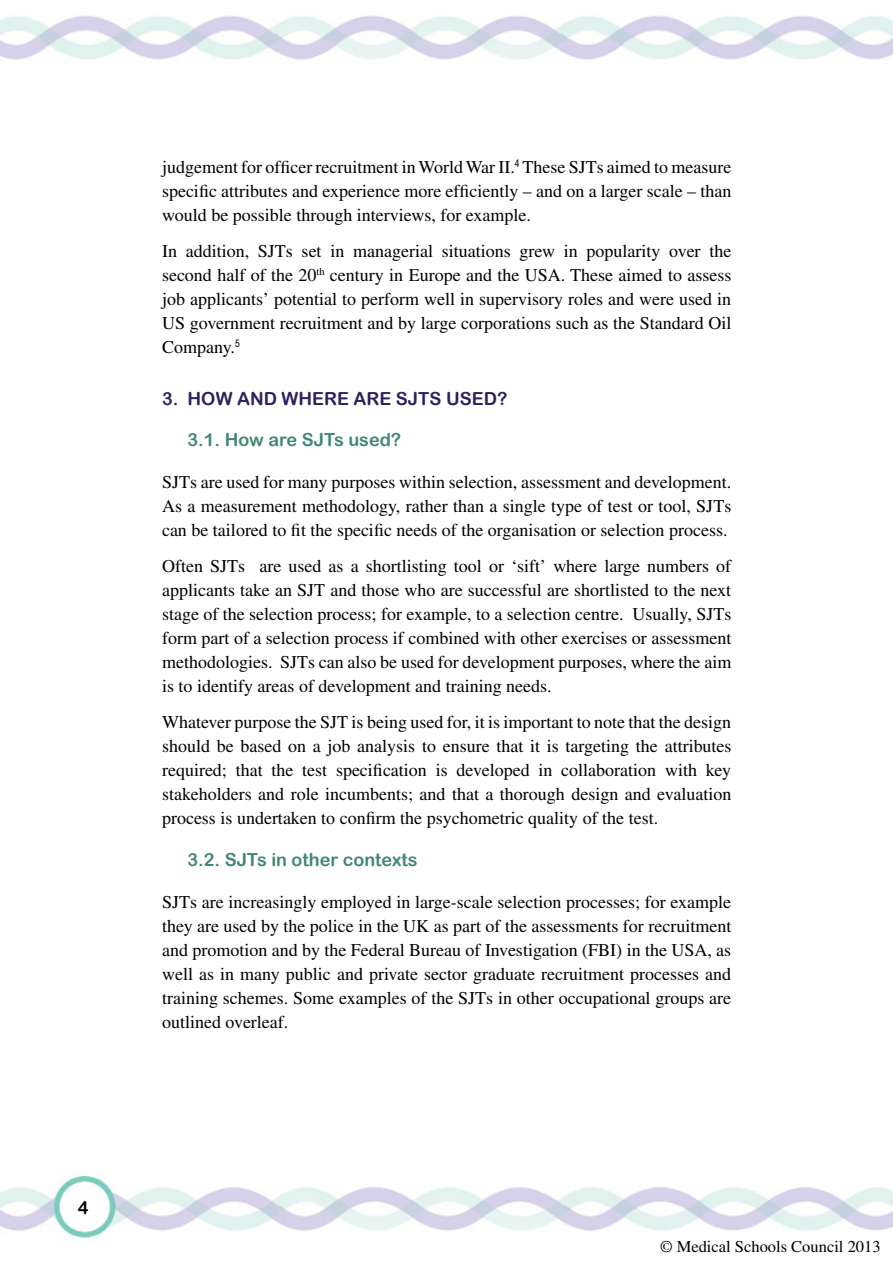
<style>
.page{position:relative;width:893px;height:1263px;background:#fff}
.page>*{position:absolute;margin:0;border:0;box-sizing:border-box;transform-origin:0 0}
.t1{font:18px/24px "Times LT Std";color:#000;text-align:justify}
.t2{font:18px "Arial Rounded MT Bold";color:#428775}
.t3{font:18px "Arial Rounded MT Bold";color:#29245e}
.t4{font:18px "Arial Rounded MT Bold";color:#000}
.t5{font:16.5px "Times LT Std";color:#000}
</style>
<div class="page">
<img style="left:0;top:15px;width:893px;height:1223px">
<p class="t4" style="left:78px;top:1197px;width:12px">4</p>
<p class="t1" style="left:162px;top:155px;width:571px">judgement for officer recruitment in World War II.<sup>4</sup> These SJTs aimed to measure specific attributes and experience more efficiently – and on a larger scale – than would be possible through interviews, for example.</p>
<p class="t1" style="left:162px;top:239px;width:571px">In addition, SJTs set in managerial situations grew in popularity over the second half of the 20<sup>th</sup> century in Europe and the USA. These aimed to assess job applicants’ potential to perform well in supervisory roles and were used in US government recruitment and by large corporations such as the Standard Oil Company.<sup>5</sup></p>
<p class="t3" style="left:162px;top:388px;width:163px">3. How and where</p>
<p class="t3" style="left:353px;top:388px;width:14px">are</p>
<p class="t3" style="left:396px;top:388px;width:113px">SJTS used?</p>
<p class="t2" style="left:188px;top:429px;width:215px">3.1. How are SJTs used?</p>
<p class="t1" style="left:162px;top:470px;width:571px">SJTs are used for many purposes within selection, assessment and development.<br>As a measurement methodology, rather than a single type of test or tool, SJTs can be tailored to fit the specific needs of the organisation or selection process.</p>
<p class="t1" style="left:162px;top:554px;width:571px">Often SJTs are used as a shortlisting tool or ‘sift’ where large numbers of applicants take an SJT and those who are successful are shortlisted to the next stage of the selection process; for example, to a selection centre. Usually, SJTs form part of a selection process if combined with other exercises or assessment methodologies. SJTs can also be used for development purposes, where the aim is to identify areas of development and training needs.</p>
<p class="t1" style="left:162px;top:710px;width:571px">Whatever purpose the SJT is being used for, it is important to note that the design should be based on a job analysis to ensure that it is targeting the attributes required; that the test specification is developed in collaboration with key stakeholders and role incumbents; and that a thorough design and evaluation process is undertaken to confirm the psychometric quality of the test.</p>
<p class="t2" style="left:188px;top:849px;width:232px">3.2. SJTs in other contexts</p>
<p class="t1" style="left:162px;top:890px;width:571px">SJTs are increasingly employed in large-scale selection processes; for example they are used by the police in the UK as part of the assessments for recruitment and promotion and by the Federal Bureau of Investigation (FBI) in the USA, as well as in many public and private sector graduate recruitment processes and training schemes. Some examples of the SJTs in other occupational groups are outlined overleaf.</p>
<p class="t5" style="left:660px;top:1237px;width:222px">© Medical Schools Council 2013</p>
</div>
